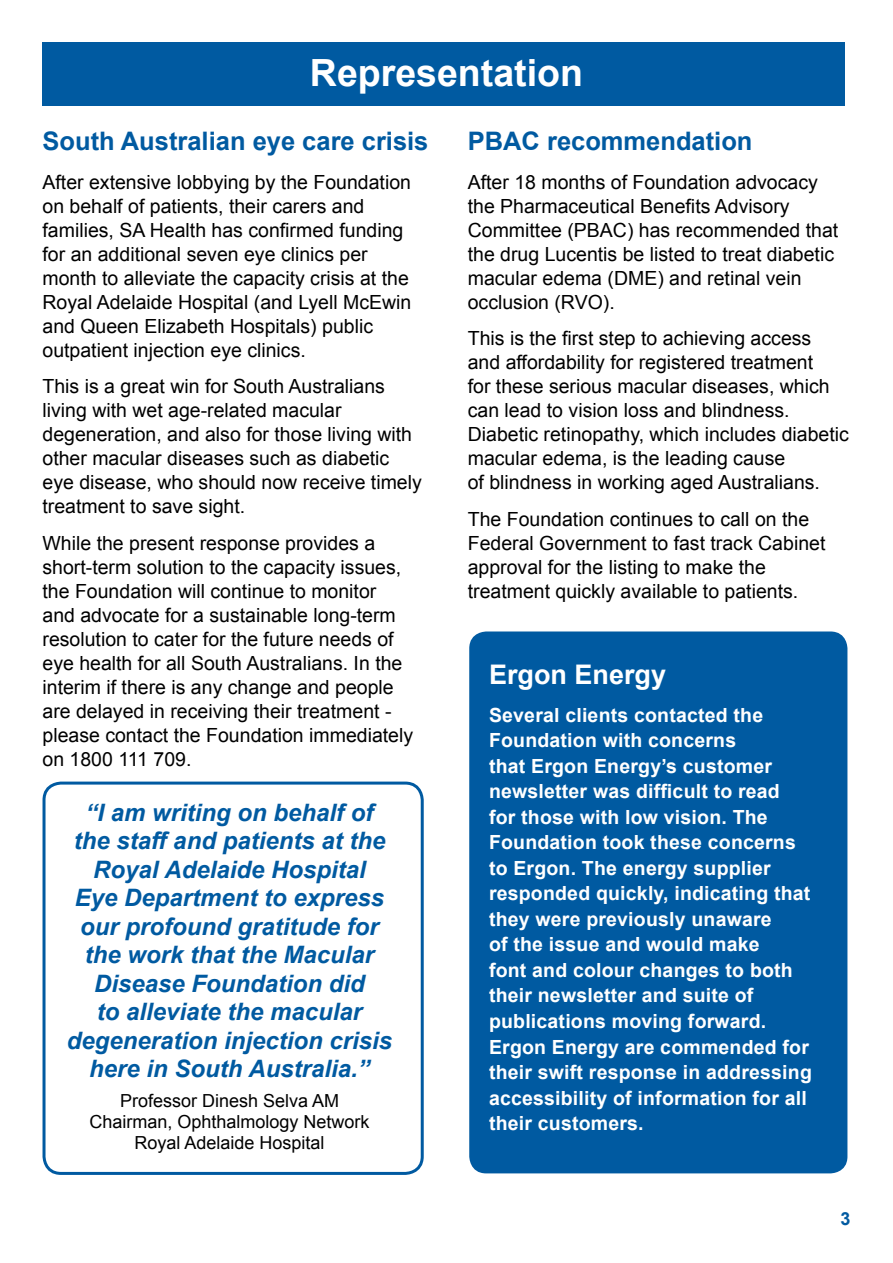
<style>
.page{position:relative;width:893px;height:1263px;background:#fff}
.page>*{position:absolute;margin:0;border:0;box-sizing:border-box;transform-origin:0 0}
.t1{font:700 37.5px "Arial";color:#fff}
.t2{font:700 27px "Arial";color:#fff}
.t3{font:700 25.5px "Arial";color:#005aa1}
.t4{font:italic 700 24px/28.5px "Arial";color:#005aa1;text-align:center}
.t5{font:19.5px/24px "Arial";color:#000}
.t6{font:700 19.5px/25.5px "Arial";letter-spacing:.01em;color:#fff}
.t7{font:18px/21px "Arial";color:#000;text-align:center}
.t8{font:700 18px "Arial";color:#005aa1}
</style>
<div class="page">
<div style="left:43px;top:781px;width:381px;height:394px;border:3px solid #005aa1;border-radius:17px"></div>
<div style="left:43px;top:43px;width:802px;height:63px;background:#005aa1"></div>
<div style="left:469px;top:631px;width:378px;height:542px;background:#005aa1;border-radius:17px"></div>
<h1 class="t1" style="left:310px;top:48px;width:274px">Representation</h1>
<h3 class="t3" style="left:43px;top:124px;width:387px">South Australian eye care crisis</h3>
<h3 class="t3" style="left:468px;top:124px;width:286px">PBAC recommendation</h3>
<p class="t5" style="left:43px;top:170px;width:370px">After extensive lobbying by the Foundation on behalf of patients, their carers and families, SA Health has confirmed funding for an additional seven eye clinics per month to alleviate the capacity crisis at the Royal Adelaide Hospital (and Lyell McEwin and Queen Elizabeth Hospitals) public outpatient injection eye clinics.</p>
<p class="t5" style="left:43px;top:375px;width:381px">This is a great win for South Australians living with wet age-related macular degeneration, and also for those living with other macular diseases such as diabetic eye disease, who should now receive timely treatment to save sight.</p>
<p class="t5" style="left:43px;top:531px;width:372px">While the present response provides a short-term solution to the capacity issues, the Foundation will continue to monitor and advocate for a sustainable long-term resolution to cater for the future needs of eye health for all South Australians. In the interim if there is any change and people are delayed in receiving their treatment - please contact the Foundation immediately on 1800 111 709.</p>
<p class="t4" style="left:67px;top:799px;width:327px">“I am writing on behalf of the staff and patients at the<br>Royal Adelaide Hospital<br>Eye Department to express our profound gratitude for the work that the Macular<br>Disease Foundation did<br>to alleviate the macular degeneration injection crisis here in South Australia.”</p>
<p class="t7" style="left:89px;top:1090px;width:282px">Professor Dinesh Selva AM<br>Chairman, Ophthalmology Network<br>Royal Adelaide Hospital</p>
<p class="t5" style="left:468px;top:170px;width:372px">After 18 months of Foundation advocacy the Pharmaceutical Benefits Advisory Committee (PBAC) has recommended that the drug Lucentis be listed to treat diabetic macular edema (DME) and retinal vein occlusion (RVO).</p>
<p class="t5" style="left:468px;top:327px;width:383px">This is the first step to achieving access<br>and affordability for registered treatment<br>for these serious macular diseases, which can lead to vision loss and blindness.<br>Diabetic retinopathy, which includes diabetic macular edema, is the leading cause<br>of blindness in working aged Australians.</p>
<p class="t5" style="left:468px;top:508px;width:359px">The Foundation continues to call on the Federal Government to fast track Cabinet approval for the listing to make the treatment quickly available to patients.</p>
<h2 class="t2" style="left:489px;top:656px;width:179px">Ergon Energy</h2>
<p class="t6" style="left:489px;top:703px;width:324px">Several clients contacted the<br>Foundation with concerns<br>that Ergon Energy’s customer newsletter was difficult to read<br>for those with low vision. The<br>Foundation took these concerns to Ergon. The energy supplier responded quickly, indicating that they were previously unaware<br>of the issue and would make<br>font and colour changes to both their newsletter and suite of publications moving forward.<br>Ergon Energy are commended for their swift response in addressing accessibility of information for all their customers.</p>
<p class="t8" style="left:840px;top:1207px;width:12px">3</p>
</div>
